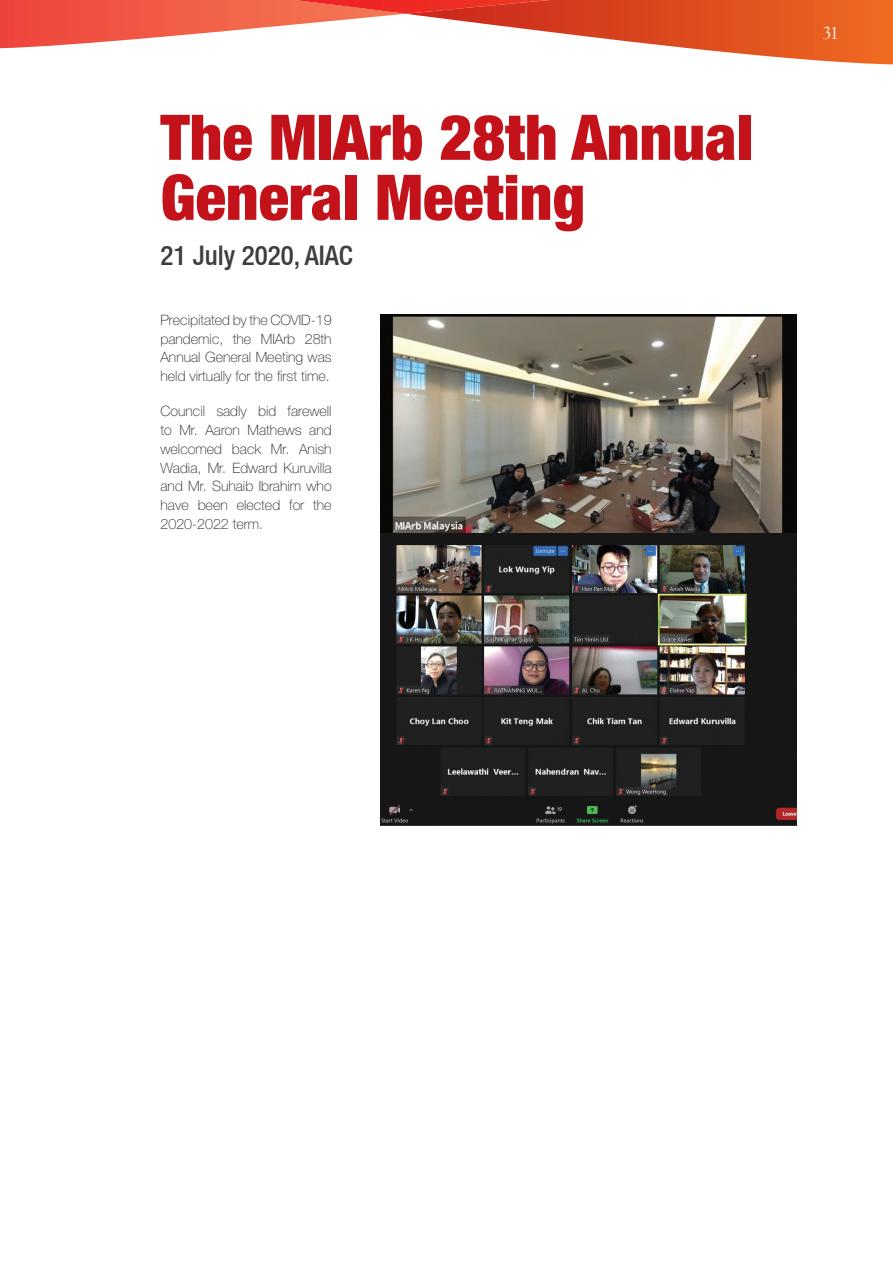
<style>
.page{position:relative;width:893px;height:1263px;background:#fff}
.page>*{position:absolute;margin:0;border:0;box-sizing:border-box;transform-origin:0 0}
.Event_-_title{font:900 condensed 63px/60px "Helvetica Neue LT Pro";color:#c4121a}
.Event_-_date{font:500 condensed 27px "Helvetica Neue LT";color:#3e3e3f}
.t1{font:18px "Goudy Old Style T";color:#fff}
.Body_Txt{font:100 14.25px/18.8px "Helvetica Neue LT Pro";color:#231f20;text-align:justify}
</style>
<div class="page">
<svg style="left:407px;top:0;width:486px;height:65px"></svg>
<img style="left:405px;top:0;width:442px;height:14px">
<svg style="left:0;top:0;width:405px;height:48px"></svg>
<img style="left:380px;top:315px;width:417px;height:219px">
<img style="left:380px;top:534px;width:417px;height:291px">
<p class="Event_-_title" style="left:160px;top:106px;width:594px">The MIArb 28th Annual<br>General Meeting</p>
<p class="Event_-_date" style="left:160px;top:239px;width:194px">21 July 2020, AIAC</p>
<p class="Body_Txt" style="left:160px;top:310px;width:173px">Precipitated by the COVID-19 pandemic, the MIArb 28th Annual General Meeting was held virtually for the first time.</p>
<p class="Body_Txt" style="left:160px;top:402px;width:173px">Council sadly bid farewell to Mr. Aaron Mathews and welcomed back Mr. Anish Wadia, Mr. Edward Kuruvilla and Mr. Suhaib Ibrahim who have been elected for the 2020-2022 term.</p>
<p class="t1" style="left:822px;top:23px;width:18px">31</p>
</div>
